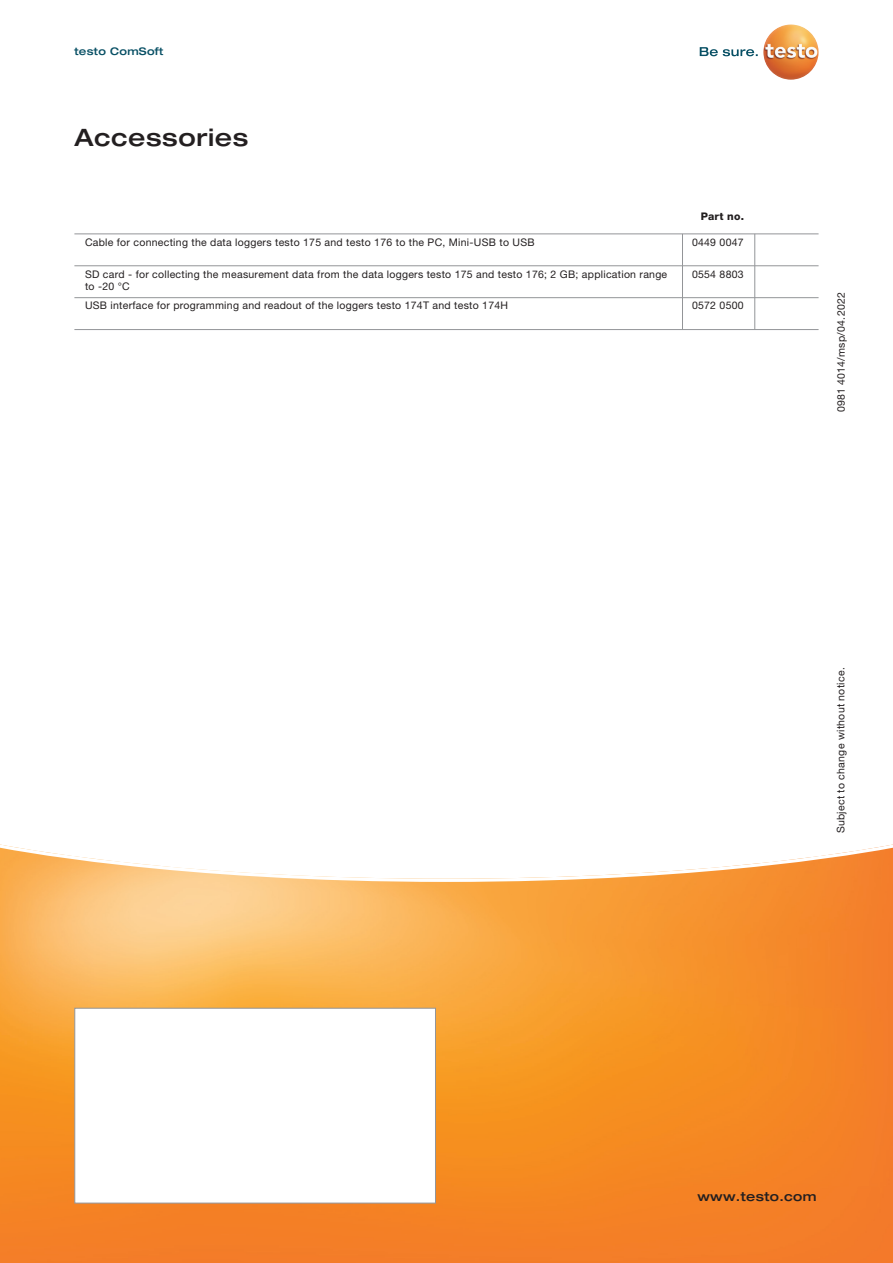
<style>
.page{position:relative;width:893px;height:1263px;background:#fff}
.page>*{position:absolute;margin:0;border:0;box-sizing:border-box;transform-origin:0 0}
.DS_Headline_16{font:500 expanded 24px "Helvetica Neue LTW1 G";letter-spacing:.025em;color:#231f20}
.DS_Link{font:500 expanded 12.75px "Helvetica Neue LTW1 G";letter-spacing:.025em;color:#231f20}
.DS_Table_left{font:10.5px "Helvetica Neue LTW1 G";letter-spacing:.025em;color:#231f20}
.DS_Copy_7{font:10.5px "Helvetica Neue LTW1 G";letter-spacing:.025em;color:#231f20}
.DS_Table_right{font:10.5px "Helvetica Neue LTW1 G";letter-spacing:.025em;color:#231f20}
.DS_Rubrik{font:500 expanded 10.5px "Helvetica Neue LTW1 G";letter-spacing:.025em;color:#074f64}
.DS_Table_heavy_right{font:800 10.5px "Helvetica Neue LTW1 G";letter-spacing:.025em;color:#231f20}
</style>
<div class="page">
<svg style="left:0;top:844px;width:893px;height:419px"></svg>
<svg style="left:700px;top:47px;width:58px;height:9px"></svg>
<img style="left:763px;top:24px;width:56px;height:56px;border-radius:28px">
<div style="left:74px;top:1008px;width:362px;height:195px;background:#fff;border:1px solid #939598"></div>
<hr style="left:74px;top:329px;width:745px;height:1px;background:#939598">
<hr style="left:74px;top:233px;width:745px;height:1px;background:#939598">
<hr style="left:682px;top:234px;width:1px;height:32px;background:#939598">
<hr style="left:754px;top:234px;width:1px;height:32px;background:#939598">
<hr style="left:74px;top:265px;width:745px;height:1px;background:#939598">
<hr style="left:682px;top:266px;width:1px;height:32px;background:#939598">
<hr style="left:754px;top:266px;width:1px;height:32px;background:#939598">
<hr style="left:74px;top:297px;width:745px;height:1px;background:#939598">
<hr style="left:682px;top:298px;width:1px;height:32px;background:#939598">
<hr style="left:754px;top:298px;width:1px;height:32px;background:#939598">
<p class="DS_Rubrik" style="left:74px;top:44px;width:90px">testo ComSoft</p>
<p class="DS_Headline_16" style="left:74px;top:122px;width:175px">Accessories</p>
<p class="DS_Table_heavy_right" style="left:701px;top:210px;width:45px">Part no.</p>
<p class="DS_Table_left" style="left:85px;top:235px;width:451px">Cable for connecting the data loggers testo 175 and testo 176 to the PC, Mini-USB to USB</p>
<p class="DS_Table_right" style="left:692px;top:235px;width:53px">0449 0047</p>
<p class="DS_Table_left" style="left:85px;top:267px;width:584px">SD card - for collecting the measurement data from the data loggers testo 175 and testo 176; 2 GB; application range</p>
<p class="DS_Table_right" style="left:692px;top:267px;width:53px">0554 8803</p>
<p class="DS_Table_left" style="left:85px;top:279px;width:46px">to -20 °C</p>
<p class="DS_Table_left" style="left:85px;top:299px;width:425px">USB interface for programming and readout of the loggers testo 174T and testo 174H</p>
<p class="DS_Table_right" style="left:692px;top:299px;width:53px">0572 0500</p>
<p class="DS_Copy_7" style="left:835px;top:412px;width:122px;rotate:-90deg">0981 4014/msp/04.2022</p>
<p class="DS_Copy_7" style="left:834px;top:833px;width:168px;rotate:-90deg">Subject to change without notice.</p>
<p class="DS_Link" style="left:697px;top:1188px;width:121px">www.testo.com</p>
</div>
